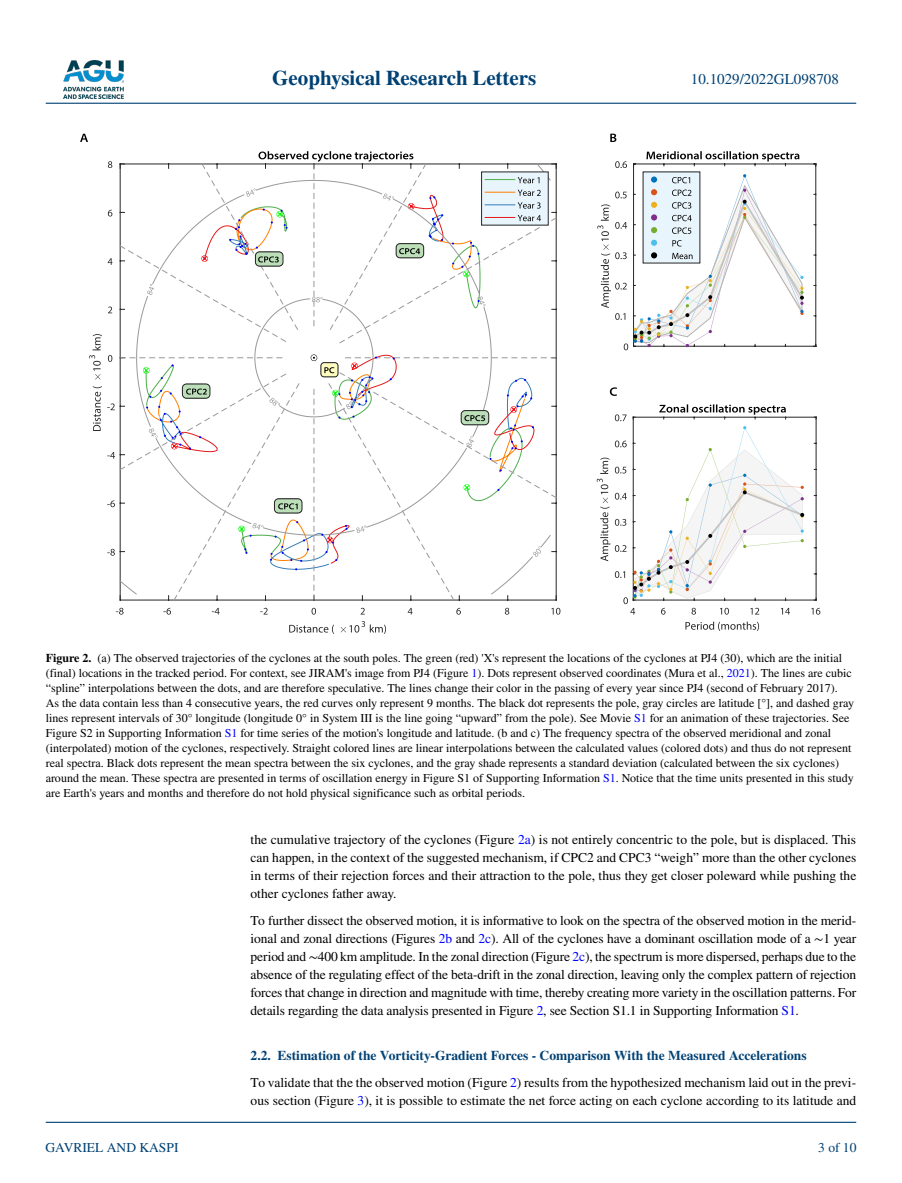
<style>
.page{position:relative;width:902px;height:1183px;background:#fff}
.page>*{position:absolute;margin:0;border:0;box-sizing:border-box;transform-origin:0 0}
.t1{font:700 21px "STIX";color:#004174}
.t2{font:15px "STIX";color:#004174}
.t3{font:13.5px/18px "STIX";color:#000;text-align:justify}
.t4{font:13.5px "STIX";color:#004174}
.t5{font:12px/15px "STIX";color:#000}
.s1{font-weight:700}
.s2{color:#00f}
.s3{font-weight:700;color:#004174}
</style>
<div class="page">
<img style="left:63px;top:60px;width:60px;height:39px">
<hr style="left:46px;top:103px;width:810px;height:1px;background:#004174">
<hr style="left:46px;top:1121px;width:810px;height:1px;background:#004174">
<svg style="left:116px;top:607px;width:7px;height:7px"></svg>
<svg style="left:163px;top:607px;width:8px;height:7px"></svg>
<svg style="left:212px;top:607px;width:7px;height:7px"></svg>
<svg style="left:260px;top:607px;width:8px;height:7px"></svg>
<svg style="left:311px;top:607px;width:5px;height:7px"></svg>
<svg style="left:360px;top:607px;width:5px;height:7px"></svg>
<svg style="left:407px;top:607px;width:5px;height:7px"></svg>
<svg style="left:456px;top:607px;width:5px;height:7px"></svg>
<svg style="left:505px;top:607px;width:4px;height:7px"></svg>
<svg style="left:551px;top:607px;width:9px;height:7px"></svg>
<svg style="left:289px;top:624px;width:45px;height:9px"></svg>
<svg style="left:340px;top:621px;width:46px;height:12px"></svg>
<svg style="left:107px;top:548px;width:8px;height:7px"></svg>
<svg style="left:107px;top:500px;width:8px;height:7px"></svg>
<svg style="left:107px;top:452px;width:8px;height:6px"></svg>
<svg style="left:108px;top:355px;width:4px;height:7px"></svg>
<svg style="left:108px;top:306px;width:4px;height:7px"></svg>
<svg style="left:108px;top:258px;width:4px;height:7px"></svg>
<svg style="left:108px;top:210px;width:4px;height:6px"></svg>
<svg style="left:108px;top:161px;width:4px;height:7px"></svg>
<svg style="left:93px;top:386px;width:22px;height:45px"></svg>
<svg style="left:89px;top:334px;width:13px;height:45px"></svg>
<svg style="left:258px;top:151px;width:155px;height:11px"></svg>
<svg style="left:119px;top:163px;width:438px;height:438px"></svg>
<svg style="left:143px;top:367px;width:6px;height:6px"></svg>
<svg style="left:463px;top:484px;width:7px;height:6px"></svg>
<svg style="left:238px;top:519px;width:111px;height:51px"></svg>
<svg style="left:146px;top:406px;width:36px;height:43px"></svg>
<svg style="left:271px;top:210px;width:16px;height:19px"></svg>
<svg style="left:229px;top:219px;width:19px;height:36px"></svg>
<svg style="left:201px;top:255px;width:7px;height:7px"></svg>
<svg style="left:521px;top:393px;width:11px;height:6px"></svg>
<svg style="left:511px;top:440px;width:11px;height:9px"></svg>
<svg style="left:510px;top:424px;width:6px;height:6px"></svg>
<svg style="left:510px;top:405px;width:8px;height:7px"></svg>
<svg style="left:332px;top:390px;width:8px;height:6px"></svg>
<svg style="left:346px;top:376px;width:27px;height:33px"></svg>
<svg style="left:351px;top:362px;width:7px;height:7px"></svg>
<svg style="left:310px;top:354px;width:7px;height:7px"></svg>
<div style="left:481px;top:172px;width:67px;height:53px;background:#e9f5fc"></div>
<svg style="left:517px;top:177px;width:22px;height:6px"></svg>
<hr style="left:484px;top:179px;width:31px;height:1px;background:#4daf4a">
<svg style="left:518px;top:190px;width:22px;height:6px"></svg>
<hr style="left:484px;top:192px;width:31px;height:1px;background:#ff7f00">
<svg style="left:517px;top:202px;width:23px;height:6px"></svg>
<hr style="left:484px;top:204px;width:31px;height:1px;background:#377eb8">
<svg style="left:517px;top:215px;width:24px;height:6px"></svg>
<hr style="left:484px;top:217px;width:31px;height:1px;background:#e41a1c">
<hr style="left:633px;top:599px;width:183px;height:1px;background:#262626">
<hr style="left:633px;top:416px;width:183px;height:1px;background:#262626">
<svg style="left:811px;top:607px;width:9px;height:7px"></svg>
<svg style="left:685px;top:621px;width:74px;height:9px"></svg>
<hr style="left:815px;top:417px;width:1px;height:183px;background:#262626">
<svg style="left:596px;top:404px;width:208px;height:210px"></svg>
<hr style="left:633px;top:346px;width:182px;height:1px;background:#262626">
<hr style="left:633px;top:163px;width:182px;height:1px;background:#262626">
<hr style="left:633px;top:164px;width:1px;height:182px;background:#262626">
<hr style="left:815px;top:164px;width:1px;height:182px;background:#262626">
<svg style="left:615px;top:161px;width:12px;height:7px"></svg>
<svg style="left:646px;top:151px;width:153px;height:15px"></svg>
<svg style="left:597px;top:174px;width:206px;height:176px"></svg>
<svg style="left:80px;top:134px;width:8px;height:8px"></svg>
<svg style="left:610px;top:134px;width:6px;height:8px"></svg>
<svg style="left:609px;top:387px;width:8px;height:9px"></svg>
<div style="left:274px;top:498px;width:28px;height:15px;background:#bcdfba;border-radius:4px"></div>
<div style="left:274px;top:498px;width:28px;height:15px;border:1px solid #262626;border-radius:4px"></div>
<svg style="left:278px;top:503px;width:19px;height:6px"></svg>
<div style="left:182px;top:384px;width:28px;height:14px;background:#bcdfba;border-radius:4px"></div>
<div style="left:182px;top:383px;width:28px;height:15px;border:1px solid #262626;border-radius:4px"></div>
<svg style="left:186px;top:388px;width:21px;height:6px"></svg>
<div style="left:255px;top:252px;width:28px;height:14px;background:#bcdfba;border-radius:4px"></div>
<div style="left:255px;top:251px;width:28px;height:15px;border:1px solid #262626;border-radius:4px"></div>
<svg style="left:258px;top:256px;width:21px;height:6px"></svg>
<svg style="left:382px;top:193px;width:103px;height:113px"></svg>
<div style="left:461px;top:410px;width:27px;height:14px;background:#bcdfba;border-radius:4px"></div>
<div style="left:461px;top:410px;width:28px;height:15px;border:1px solid #262626;border-radius:4px"></div>
<svg style="left:464px;top:415px;width:21px;height:6px"></svg>
<div style="left:321px;top:362px;width:17px;height:15px;background:#fffcbf;border-radius:3px"></div>
<div style="left:320px;top:362px;width:18px;height:15px;border:1px solid #262626;border-radius:3px"></div>
<svg style="left:324px;top:367px;width:10px;height:6px"></svg>
<h1 class="t1" style="left:272px;top:66px;width:265px">Geophysical Research Letters</h1>
<p class="t2" style="left:691px;top:69px;width:149px">10.1029/2022GL098708</p>
<p class="t5" style="left:46px;top:651px;width:809px"><span class="s1">Figure 2.</span> (a) The observed trajectories of the cyclones at the south poles. The green (red) 'X's represent the locations of the cyclones at PJ4 (30), which are the initial (final) locations in the tracked period. For context, see JIRAM's image from PJ4 (Figure <span class="s2">1</span>). Dots represent observed coordinates (Mura et al., <span class="s2">2021</span>). The lines are cubic “spline” interpolations between the dots, and are therefore speculative. The lines change their color in the passing of every year since PJ4 (second of February 2017).<br>As the data contain less than 4 consecutive years, the red curves only represent 9 months. The black dot represents the pole, gray circles are latitude [°], and dashed gray lines represent intervals of 30° longitude (longitude 0° in System III is the line going “upward” from the pole). See Movie <span class="s2">S1</span> for an animation of these trajectories. See Figure S2 in Supporting Information <span class="s2">S1</span> for time series of the motion's longitude and latitude. (b and c) The frequency spectra of the observed meridional and zonal (interpolated) motion of the cyclones, respectively. Straight colored lines are linear interpolations between the calculated values (colored dots) and thus do not represent real spectra. Black dots represent the mean spectra between the six cyclones, and the gray shade represents a standard deviation (calculated between the six cyclones) around the mean. These spectra are presented in terms of oscillation energy in Figure S1 of Supporting Information <span class="s2">S1</span>. Notice that the time units presented in this study are Earth's years and months and therefore do not hold physical significance such as orbital periods.</p>
<p class="t4" style="left:45px;top:1138px;width:134px">GAVRIEL AND KASPI</p>
<p class="t3" style="left:250px;top:830px;width:607px">the cumulative trajectory of the cyclones (Figure <span class="s2">2a</span>) is not entirely concentric to the pole, but is displaced. This can happen, in the context of the suggested mechanism, if CPC2 and CPC3 “weigh” more than the other cyclones in terms of their rejection forces and their attraction to the pole, thus they get closer poleward while pushing the other cyclones father away.</p>
<p class="t3" style="left:250px;top:911px;width:607px">To further dissect the observed motion, it is informative to look on the spectra of the observed motion in the merid&shy;ional and zonal directions (Figures <span class="s2">2b</span> and <span class="s2">2c</span>). All of the cyclones have a dominant oscillation mode of a ∼1 year period and ∼400 km amplitude. In the zonal direction (Figure <span class="s2">2c</span>), the spectrum is more dispersed, perhaps due to the absence of the regulating effect of the beta-drift in the zonal direction, leaving only the complex pattern of rejection forces that change in direction and magnitude with time, thereby creating more variety in the oscillation patterns. For details regarding the data analysis presented in Figure <span class="s2">2</span>, see Section S1.1 in Supporting Information <span class="s2">S1</span>.</p>
<p class="t3" style="left:250px;top:1042px;width:607px;line-height:27px"><span class="s3">2.2. Estimation of the Vorticity-Gradient Forces - Comparison With the Measured Accelerations<br></span>To validate that the the observed motion (Figure <span class="s2">2</span>) results from the hypothesized mechanism laid out in the previ-</p>
<p class="t3" style="left:250px;top:1091px;width:607px">ous section (Figure <span class="s2">3</span>), it is possible to estimate the net force acting on each cyclone according to its latitude and</p>
<p class="t4" style="left:818px;top:1138px;width:40px">3 of 10</p>
</div>
